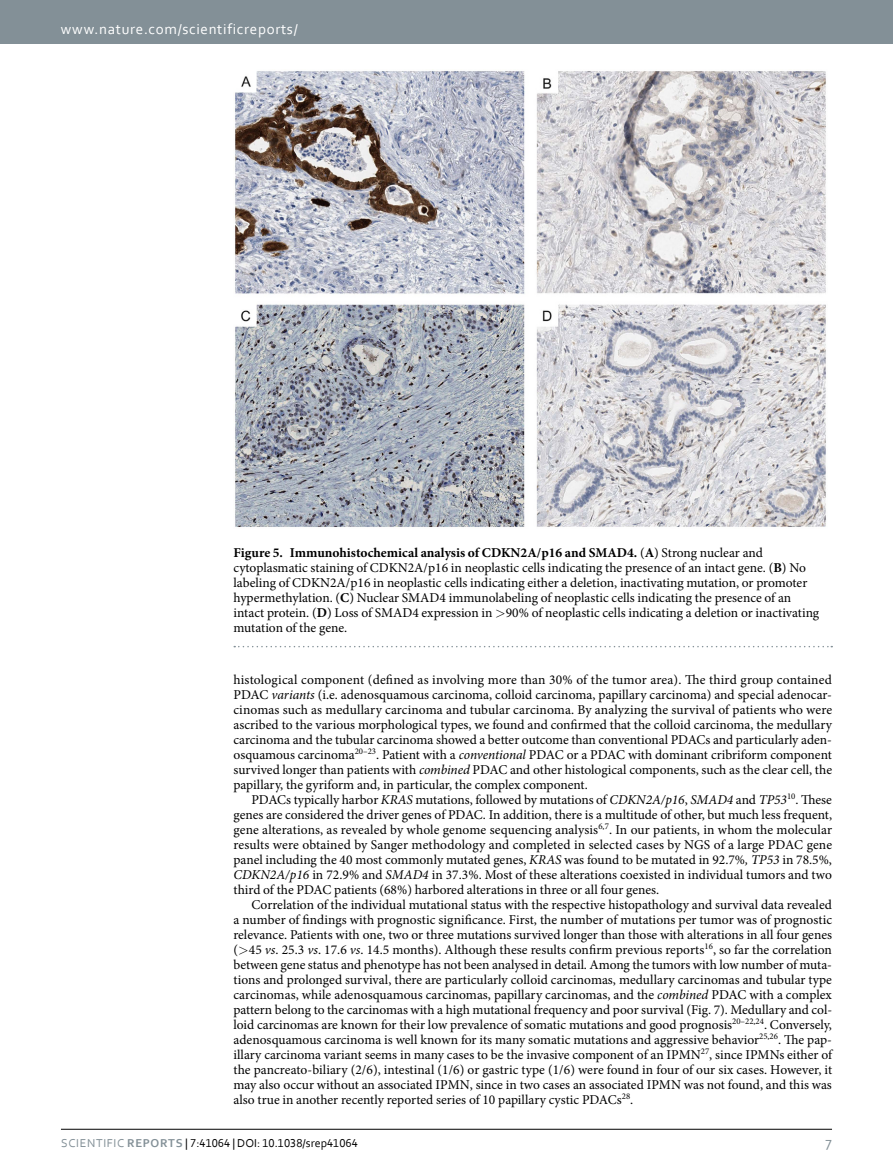
<style>
.page{position:relative;width:893px;height:1174px;background:#fff}
.page>*{position:absolute;margin:0;border:0;box-sizing:border-box;transform-origin:0 0}
.t1{font:15px "Corbel";letter-spacing:.045em;color:#fff}
.t2{font:15px "Corbel";color:#839097}
.t3{font:13.5px/15px "Minion Pro";color:#000;text-align:justify}
.t4{font:12px "Corbel";color:#000}
.s1{font-weight:700}
.s2{font-style:italic}
.s3{color:#839097}
.s4{font-weight:700;color:#839097}
</style>
<div class="page">
<div style="left:0;top:0;width:893px;height:43px;background:#839097"></div>
<hr style="left:61px;top:1129px;width:771px;height:1px;background:#000">
<img style="left:235px;top:71px;width:591px;height:456px">
<svg style="left:234px;top:646px;width:598px;height:1px"></svg>
<p class="t1" style="left:61px;top:19px;width:238px">www.nature.com/scientificreports/</p>
<p class="t3" style="left:233px;top:545px;width:587px;text-align:left"><span class="s1">Figure 5. Immunohistochemical analysis of CDKN2A/p16 and SMAD4.</span> (<span class="s1">A</span>) Strong nuclear and cytoplasmatic staining of CDKN2A/p16 in neoplastic cells indicating the presence of an intact gene. (<span class="s1">B</span>) No labeling of CDKN2A/p16 in neoplastic cells indicating either a deletion, inactivating mutation, or promoter hypermethylation. (<span class="s1">C</span>) Nuclear SMAD4 immunolabeling of neoplastic cells indicating the presence of an intact protein. (<span class="s1">D</span>) Loss of SMAD4 expression in 90% of neoplastic cells indicating a deletion or inactivating mutation of the gene.</p>
<p class="t3" style="left:233px;top:672px;width:600px">histological component (defined as involving more than 30% of the tumor area). The third group contained PDAC <span class="s2">variants</span> (i.e. adenosquamous carcinoma, colloid carcinoma, papillary carcinoma) and special adenocar&shy;cinomas such as medullary carcinoma and tubular carcinoma. By analyzing the survival of patients who were ascribed to the various morphological types, we found and confirmed that the colloid carcinoma, the medullary carcinoma and the tubular carcinoma showed a better outcome than conventional PDACs and particularly aden&shy;osquamous carcinoma<sup>20–23</sup>. Patient with a <span class="s2">conventional</span> PDAC or a PDAC with dominant cribriform component survived longer than patients with <span class="s2">combined</span> PDAC and other histological components, such as the clear cell, the papillary, the gyriform and, in particular, the complex component.</p>
<p class="t3" style="left:233px;top:791px;width:600px;text-indent:18px">PDACs typically harbor <span class="s2">KRAS</span> mutations, followed by mutations of <span class="s2">CDKN2A/p16</span>, <span class="s2">SMAD4</span> and <span class="s2">TP53</span><sup>10</sup>. These genes are considered the driver genes of PDAC. In addition, there is a multitude of other, but much less frequent, gene alterations, as revealed by whole genome sequencing analysis<sup>6,7</sup>. In our patients, in whom the molecular results were obtained by Sanger methodology and completed in selected cases by NGS of a large PDAC gene panel including the 40 most commonly mutated genes, <span class="s2">KRAS</span> was found to be mutated in 92.7%<span class="s2">, TP53</span> in 78.5%, <span class="s2">CDKN2A/p16</span> in 72.9% and <span class="s2">SMAD4</span> in 37.3%. Most of these alterations coexisted in individual tumors and two third of the PDAC patients (68%) harbored alterations in three or all four genes.</p>
<p class="t3" style="left:233px;top:896px;width:600px;text-indent:18px">Correlation of the individual mutational status with the respective histopathology and survival data revealed a number of findings with prognostic significance. First, the number of mutations per tumor was of prognostic relevance. Patients with one, two or three mutations survived longer than those with alterations in all four genes ( 45 <span class="s2">vs</span>. 25.3 <span class="s2">vs</span>. 17.6 <span class="s2">vs</span>. 14.5 months). Although these results confirm previous reports<sup>16</sup>, so far the correlation between gene status and phenotype has not been analysed in detail. Among the tumors with low number of muta&shy;tions and prolonged survival, there are particularly colloid carcinomas, medullary carcinomas and tubular type carcinomas, while adenosquamous carcinomas, papillary carcinomas, and the <span class="s2">combined</span> PDAC with a complex pattern belong to the carcinomas with a high mutational frequency and poor survival (Fig. 7). Medullary and col&shy;loid carcinomas are known for their low prevalence of somatic mutations and good prognosis<sup>20–22,24</sup>. Conversely, adenosquamous carcinoma is well known for its many somatic mutations and aggressive behavior<sup>25,26</sup>. The pap&shy;illary carcinoma variant seems in many cases to be the invasive component of an IPMN<sup>27</sup>, since IPMNs either of the pancreato-biliary (2/6), intestinal (1/6) or gastric type (1/6) were found in four of our six cases. However, it may also occur without an associated IPMN, since in two cases an associated IPMN was not found, and this was also true in another recently reported series of 10 papillary cystic PDACs<sup>28</sup>.</p>
<p class="t4" style="left:61px;top:1135px;width:298px"><span class="s3">Scientific</span> <span class="s4">REPORTS</span> | 7:41064 | DOI: 10.1038/srep41064</p>
<p class="t2" style="left:826px;top:1132px;width:8px">7</p>
</div>
